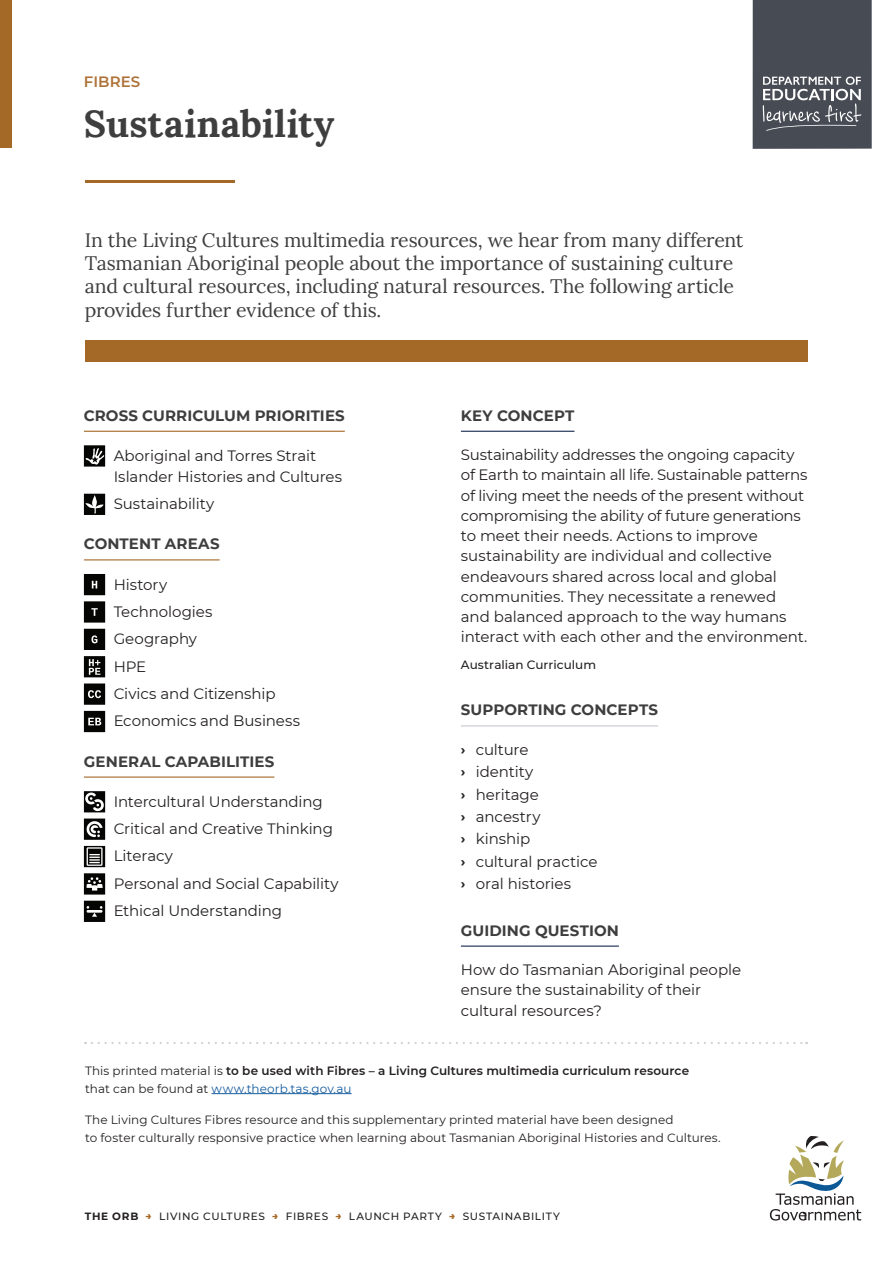
<style>
.page{position:relative;width:893px;height:1263px;background:#fff}
.page>*{position:absolute;margin:0;border:0;box-sizing:border-box;transform-origin:0 0}
.t1{font:700 37.5px "Lora";letter-spacing:.005em;color:#3e3e3f}
.t2{font:19.5px/23.2px "Lora";letter-spacing:-.005em;color:#3e3e3f}
.t3{font:15px/20.2px "Montserrat";letter-spacing:-.01em;color:#231f20}
.t4{font:700 15px "Montserrat";letter-spacing:.005em;color:#3e3e3f}
.t5{font:600 15px "Montserrat";letter-spacing:.005em;color:#ae7339}
.t6{font:700 15px "Montserrat";color:#231f20}
.t7{font:12px/18px "Montserrat";letter-spacing:.005em;color:#231f20}
.t8{font:600 12px/18px "Montserrat";letter-spacing:.005em;color:#231f20}
.t9{font:500 12px "Montserrat";color:#231f20}
.t10{font:500 10.5px "Montserrat";letter-spacing:.065em;color:#231f20}
.t11{font:700 10.5px "Montserrat";color:#231f20}
.s1{font-weight:700}
.s2{font-weight:400}
.s3{font-weight:400;color:#175d9e}
.s4{font-weight:800;color:#a56927}
</style>
<div class="page">
<div style="left:0;top:0;width:11px;height:148px;background:#a56927"></div>
<hr style="left:85px;top:180px;width:149px;height:3px;background:#a56927">
<svg style="left:92px;top:1042px;width:715px;height:2px"></svg>
<hr style="left:84px;top:431px;width:261px;height:1px;background:#a56927">
<hr style="left:84px;top:559px;width:136px;height:1px;background:#a56927">
<hr style="left:84px;top:776px;width:190px;height:2px;background:#a56927">
<svg style="left:84px;top:445px;width:21px;height:22px"></svg>
<svg style="left:84px;top:494px;width:21px;height:21px"></svg>
<svg style="left:84px;top:574px;width:21px;height:21px"></svg>
<svg style="left:84px;top:601px;width:21px;height:22px"></svg>
<svg style="left:84px;top:629px;width:21px;height:21px"></svg>
<svg style="left:84px;top:656px;width:21px;height:21px"></svg>
<svg style="left:84px;top:683px;width:21px;height:22px"></svg>
<svg style="left:84px;top:711px;width:21px;height:21px"></svg>
<svg style="left:84px;top:791px;width:21px;height:21px"></svg>
<svg style="left:84px;top:818px;width:21px;height:22px"></svg>
<svg style="left:84px;top:846px;width:21px;height:21px"></svg>
<svg style="left:84px;top:873px;width:21px;height:21px"></svg>
<svg style="left:84px;top:901px;width:21px;height:21px"></svg>
<hr style="left:461px;top:431px;width:113px;height:1px;background:#172950">
<hr style="left:461px;top:725px;width:197px;height:1px;background:#c8c7d3">
<hr style="left:461px;top:945px;width:158px;height:2px;background:#172950">
<div style="left:85px;top:340px;width:722px;height:21px;background:#a56927"></div>
<svg style="left:753px;top:0;width:119px;height:149px;background:#545960"></svg>
<svg style="left:770px;top:1136px;width:91px;height:84px"></svg>
<hr style="left:212px;top:1093px;width:140px;height:1px;background:#175d9e">
<p class="t5" style="left:84px;top:71px;width:58px">FIBRES</p>
<h1 class="t1" style="left:84px;top:91px;width:252px">Sustainability</h1>
<p class="t2" style="left:85px;top:227px;width:660px">In the Living Cultures multimedia resources, we hear from many different Tasmanian Aboriginal people about the importance of sustaining culture and cultural resources, including natural resources. The following article provides further evidence of this.</p>
<p class="t4" style="left:84px;top:405px;width:262px">CROSS CURRICULUM PRIORITIES</p>
<p class="t3" style="left:114px;top:444px;width:230px;line-height:21px">Aboriginal and Torres Strait<br>Islander Histories and Cultures</p>
<p class="t3" style="left:114px;top:493px;width:102px">Sustainability</p>
<p class="t4" style="left:84px;top:533px;width:137px">CONTENT AREAS</p>
<p class="t3" style="left:114px;top:570px;width:188px;line-height:27.5px">History<br>Technologies<br>Geography<br>HPE<br>Civics and Citizenship<br>Economics and Business</p>
<p class="t4" style="left:84px;top:750px;width:192px">GENERAL CAPABILITIES</p>
<p class="t3" style="left:114px;top:787px;width:226px;line-height:27.5px">Intercultural Understanding<br>Critical and Creative Thinking<br>Literacy<br>Personal and Social Capability<br>Ethical Understanding</p>
<p class="t4" style="left:461px;top:405px;width:115px">KEY CONCEPT</p>
<p class="t3" style="left:461px;top:444px;width:348px">Sustainability addresses the ongoing capacity of Earth to maintain all life. Sustainable patterns of living meet the needs of the present without compromising the ability of future generations to meet their needs. Actions to improve sustainability are individual and collective endeavours shared across local and global communities. They necessitate a renewed and balanced approach to the way humans interact with each other and the environment.</p>
<p class="t9" style="left:461px;top:656px;width:137px">Australian Curriculum</p>
<p class="t4" style="left:461px;top:699px;width:199px">SUPPORTING CONCEPTS</p>
<p class="t3" style="left:476px;top:739px;width:54px">culture</p>
<p class="t6" style="left:461px;top:739px;width:6px">ڇ</p>
<p class="t6" style="left:461px;top:761px;width:6px">ڇ</p>
<p class="t3" style="left:476px;top:761px;width:59px">identity</p>
<p class="t6" style="left:461px;top:783px;width:6px">ڇ</p>
<p class="t3" style="left:476px;top:784px;width:65px">heritage</p>
<p class="t6" style="left:461px;top:806px;width:6px">ڇ</p>
<p class="t3" style="left:476px;top:806px;width:66px">ancestry</p>
<p class="t3" style="left:476px;top:828px;width:56px">kinship</p>
<p class="t3" style="left:461px;top:827px;width:138px;line-height:22.4px"><span class="s1">ڇ<br>ڇ</span> cultural practice <span class="s1">ڇ</span> oral histories</p>
<p class="t4" style="left:461px;top:919px;width:159px">GUIDING QUESTION</p>
<p class="t3" style="left:461px;top:959px;width:282px">How do Tasmanian Aboriginal people ensure the sustainability of their cultural resources?</p>
<p class="t8" style="left:85px;top:1061px;width:606px"><span class="s2">This printed material is</span> to be used with Fibres – a Living Cultures multimedia curriculum resource <span class="s2">that can be found at</span> <span class="s3">www.theorb.tas.gov.au</span></p>
<p class="t7" style="left:85px;top:1110px;width:637px">The Living Cultures Fibres resource and this supplementary printed material have been designed<br>to foster culturally responsive practice when learning about Tasmanian Aboriginal Histories and Cultures.</p>
<p class="t10" style="left:85px;top:1209px;width:477px"><span class="s1">THE ORB</span> <span class="s4">→</span> LIVING CULTURES <span class="s4">→</span> FIBRES <span class="s4">→</span> LAUNCH PARTY <span class="s4">→</span> SUSTAINABILITY</p>
<p class="t11" style="left:803px;top:1209px;width:6px">1</p>
</div>
